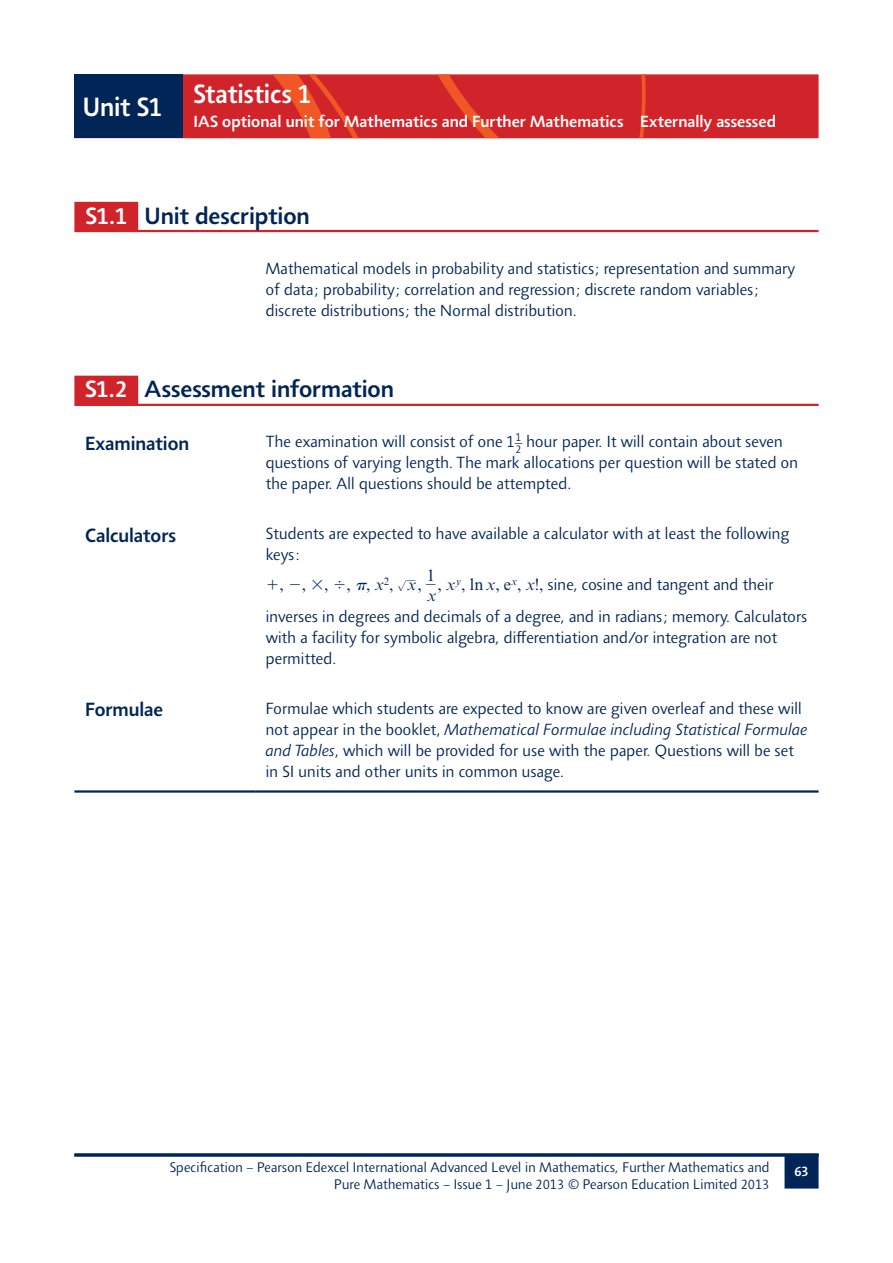
<style>
.page{position:relative;width:893px;height:1263px;background:#fff}
.page>*{position:absolute;margin:0;border:0;box-sizing:border-box;transform-origin:0 0}
.t1{font:500 27px "Agilita LT Pro";letter-spacing:-.005em;color:#fff;scale:.95 1}
.t2{font:500 24px "Agilita LT Pro";letter-spacing:-.005em;color:#002556}
.t3{font:500 19.5px "Agilita LT Pro";letter-spacing:-.005em;color:#002556}
.t4{font:300 16.5px/21px "Agilita LT Pro";color:#002556}
.t5{font:500 16.5px "Agilita LT Pro";color:#fff}
.t6{font:16.5px "Times New Roman MT Std";color:#002556}
.t7{font:italic 16.5px "Times New Roman MT Std";color:#002556}
.t8{font:300 14.25px/16.5px "Agilita LT Pro";color:#002556;text-align:right}
.t9{font:500 14.25px "Agilita LT Pro";color:#fff}
.t10{font:300 14.1px "Agilita LT Pro";color:#002556;scale:.69 1}
.t11{font:300 14.1px "Agilita LT Pro";color:#002556}
.t12{font:300 10.8px "Agilita LT Pro";color:#002556;scale:.84 1}
.s1{color:#fff}
.s2{font-family:"Mathematical Pi One"}
.s3{font-family:"Mathematical Pi One";font-style:italic}
.s4{font-style:italic}
.s5{font-family:"Uni Math";font-size:9.75px}
.s6{font-family:"Times New Roman MT Std";font-weight:400;font-size:16.5px}
.s7{font-family:"Times New Roman MT Std";font-weight:400}
.s8{font-family:"Times New Roman MT Std";font-weight:400;font-style:italic}
</style>
<div class="page">
<svg style="left:183px;top:74px;width:636px;height:64px;background:#d3272a"></svg>
<div style="left:74px;top:74px;width:109px;height:64px;background:#002556"></div>
<svg style="left:784px;top:1156px;width:35px;height:32px"></svg>
<hr style="left:74px;top:1153px;width:745px;height:3px;background:#002556">
<div style="left:74px;top:202px;width:64px;height:28px;background:#d1232a"></div>
<hr style="left:74px;top:230px;width:745px;height:2px;background:#d1232a">
<div style="left:74px;top:376px;width:64px;height:28px;background:#d1232a"></div>
<hr style="left:74px;top:404px;width:745px;height:2px;background:#d1232a">
<hr style="left:74px;top:790px;width:181px;height:3px;background:#002556">
<hr style="left:255px;top:790px;width:564px;height:3px;background:#002556">
<h1 class="t1" style="left:83px;top:87px;width:85px">Unit S1</h1>
<h1 class="t1" style="left:193px;top:75px;width:125px">Statistics 1</h1>
<p class="t5" style="left:193px;top:110px;width:584px">IAS optional unit for Mathematics and Further Mathematics Externally assessed</p>
<h2 class="t2" style="left:85px;top:199px;width:226px"><span class="s1">S1.1</span> Unit description</h2>
<p class="t4" style="left:266px;top:257px;width:531px">Mathematical models in probability and statistics; representation and summary of data; probability; correlation and regression; discrete random variables; discrete distributions; the Normal distribution.</p>
<h2 class="t2" style="left:85px;top:372px;width:310px"><span class="s1">S1.2</span> Assessment information</h2>
<p class="t3" style="left:85px;top:429px;width:106px">Examination</p>
<p class="t4" style="left:266px;top:431px;width:519px">The examination will consist of one 1<sub>2</sub> hour paper. It will contain about seven</p>
<p class="t11" style="left:515px;top:424px;width:9px">_<sub>1</sub></p>
<p class="t4" style="left:266px;top:452px;width:534px">questions of varying length. The mark allocations per question will be stated on the paper. All questions should be attempted.</p>
<p class="t3" style="left:85px;top:521px;width:93px">Calculators</p>
<p class="t4" style="left:266px;top:523px;width:525px">Students are expected to have available a calculator with at least the following keys:</p>
<p class="t6" style="left:266px;top:575px;width:158px"><span class="s2">1</span>, <span class="s2">2</span>, <span class="s2">3</span>, <span class="s2">4</span>, <span class="s3">p</span>, <span class="s4">x</span><sup>2</sup>, <span class="s5">√</span><span class="s4">x</span> ,</p>
<p class="t12" style="left:407px;top:566px;width:12px">__</p>
<p class="t10" style="left:426px;top:566px;width:16px">_ _<span class="s6">1</span></p>
<p class="t7" style="left:427px;top:586px;width:11px">x</p>
<p class="t4" style="left:266px;top:569px;width:543px;line-height:31.7px;text-indent:172px"><span class="s7">,</span> <span class="s8">x</span><sup>y</sup><span class="s7">, ln</span> <span class="s8">x</span><span class="s7">, e</span><sup>x</sup><span class="s7">,</span> <span class="s8">x</span><span class="s7">!,</span> sine, cosine and tangent and their inverses in degrees and decimals of a degree, and in radians; memory. Calculators</p>
<p class="t4" style="left:266px;top:627px;width:513px">with a facility for symbolic algebra, differentiation and/or integration are not permitted.</p>
<p class="t3" style="left:85px;top:696px;width:80px">Formulae</p>
<p class="t4" style="left:266px;top:698px;width:544px">Formulae which students are expected to know are given overleaf and these will not appear in the booklet, <span class="s4">Mathematical Formulae including Statistical Formulae and Tables</span>, which will be provided for use with the paper. Questions will be set in SI units and other units in common usage.</p>
<p class="t8" style="left:170px;top:1159px;width:601px">Specification – Pearson Edexcel International Advanced Level in Mathematics, Further Mathematics and<br>Pure Mathematics – Issue 1 – June 2013 © Pearson Education Limited 2013</p>
<p class="t9" style="left:794px;top:1161px;width:16px">63</p>
</div>
